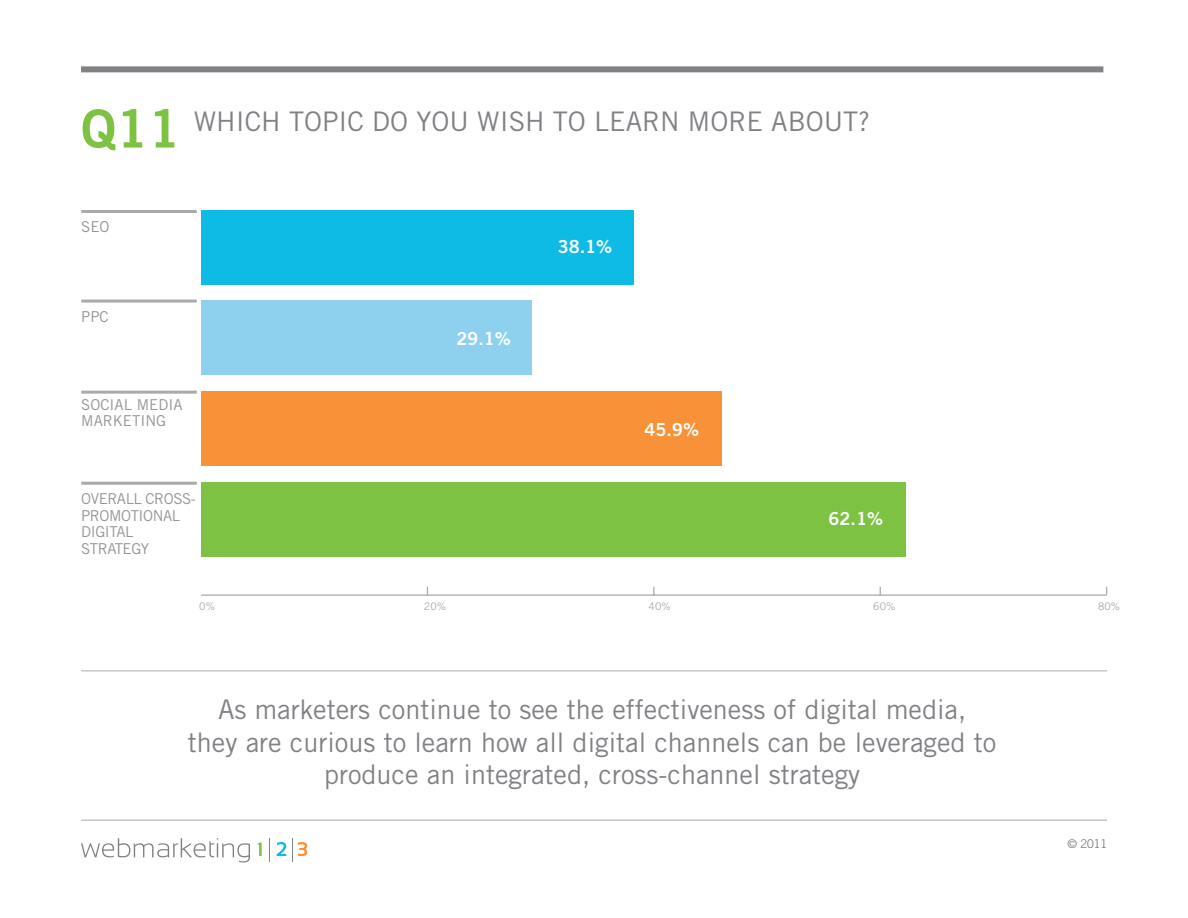
<style>
.page{position:relative;width:1188px;height:918px;background:#fff}
.page>*{position:absolute;margin:0;border:0;box-sizing:border-box;transform-origin:0 0}
.t1{font:27px/32.4px "Trade Gothic";color:#808184;text-align:center}
.t2{font:18px "Trade Gothic Bold Two";color:#fff}
.t3{font:15px/16.5px "Trade Gothic";letter-spacing:-.03em;color:#949598}
.t4{font:300 12px "Trade Gothic";color:#6e6f72}
.t5{font:10.5px "Trade Gothic";color:#a8aaad}
.s1{font-family:"Trade Gothic Bold Two";font-size:52.5px;color:#7dc242}
</style>
<div class="page">
<svg style="left:81px;top:838px;width:169px;height:24px"></svg>
<svg style="left:269px;top:838px;width:1px;height:23px"></svg>
<svg style="left:258px;top:842px;width:4px;height:14px"></svg>
<svg style="left:277px;top:842px;width:9px;height:14px"></svg>
<svg style="left:292px;top:838px;width:15px;height:23px"></svg>
<hr style="left:81px;top:820px;width:1026px;height:1px;background:#a8aaad">
<div style="left:81px;top:66px;width:1022px;height:6px;background:#808184"></div>
<div style="left:201px;top:210px;width:433px;height:75px;background:#0ebbe5"></div>
<div style="left:201px;top:300px;width:330px;height:75px;background:#8dd1ee"></div>
<div style="left:201px;top:391px;width:521px;height:75px;background:#f79239"></div>
<div style="left:201px;top:482px;width:705px;height:75px;background:#7dc242"></div>
<hr style="left:81px;top:210px;width:116px;height:3px;background:#a8aaad">
<hr style="left:81px;top:300px;width:116px;height:3px;background:#a8aaad">
<hr style="left:81px;top:391px;width:116px;height:3px;background:#a8aaad">
<hr style="left:81px;top:482px;width:116px;height:3px;background:#a8aaad">
<hr style="left:201px;top:594px;width:906px;height:2px;background:#a8aaad">
<hr style="left:81px;top:670px;width:1026px;height:1px;background:#a8aaad">
<p class="t1" style="left:81px;top:104px;width:151px"><span class="s1">Q11</span> WHICH</p>
<p class="t1" style="left:289px;top:104px;width:16px">TOPIC</p>
<p class="t1" style="left:372px;top:104px;width:62px">DO YOU</p>
<p class="t1" style="left:477px;top:104px;width:37px">WISH</p>
<p class="t1" style="left:553px;top:104px;width:271px">TO LEARN MORE ABOUT</p>
<p class="t1" style="left:858px;top:104px;width:13px">?</p>
<p class="t3" style="left:81px;top:219px;width:10px">SEO</p>
<p class="t3" style="left:81px;top:308px;width:10px">PPC</p>
<p class="t3" style="left:81px;top:396px;width:10px">SOCIA</p>
<p class="t3" style="left:81px;top:396px;width:66px;text-indent:42px">L MEDIA<br>MARKETING</p>
<p class="t3" style="left:81px;top:490px;width:116px">OVERALL CROSS-<br>PROMOTIONA</p>
<p class="t3" style="left:172px;top:507px;width:10px">L</p>
<p class="t3" style="left:81px;top:523px;width:9px">DIGITA</p>
<p class="t3" style="left:125px;top:523px;width:10px">L</p>
<p class="t3" style="left:81px;top:540px;width:36px">STRATEGY</p>
<p class="t2" style="left:456px;top:327px;width:56px">29.1%</p>
<p class="t2" style="left:558px;top:235px;width:56px">38.1%</p>
<p class="t2" style="left:645px;top:418px;width:56px">45.9%</p>
<p class="t2" style="left:829px;top:507px;width:56px">62.1%</p>
<p class="t5" style="left:199px;top:600px;width:17px">0%</p>
<p class="t5" style="left:424px;top:600px;width:24px">20%</p>
<p class="t5" style="left:649px;top:600px;width:24px">40%</p>
<p class="t5" style="left:873px;top:600px;width:24px">60%</p>
<p class="t5" style="left:1098px;top:600px;width:24px">80%</p>
<p class="t1" style="left:188px;top:693px;width:810px">As marketers continue to see the effectiveness of digital media,<br>they are curious to learn how all digital channels can be leveraged to produce an integrated, cross-channel strategy</p>
<p class="t4" style="left:1068px;top:836px;width:41px">© 2011</p>
</div>
